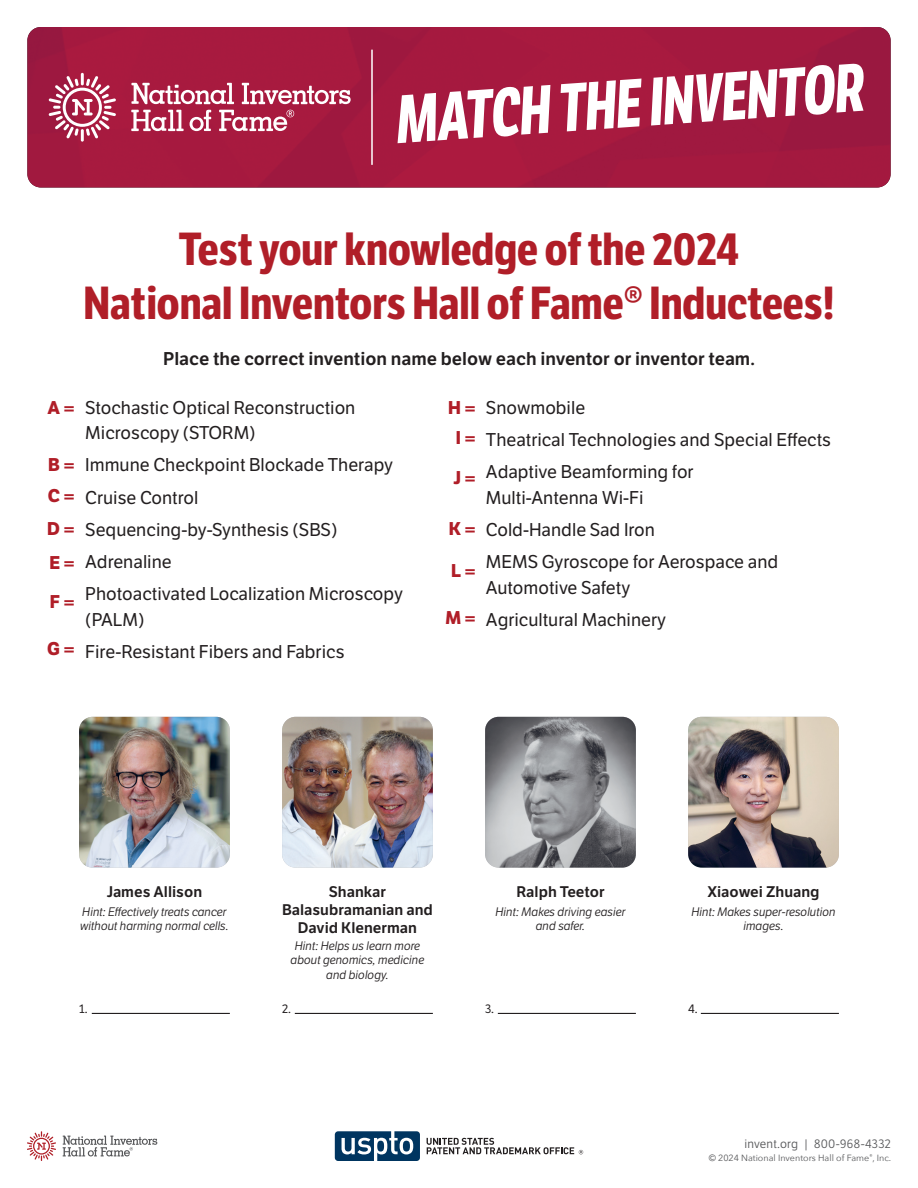
<style>
.page{position:relative;width:918px;height:1188px;background:#fff}
.page>*{position:absolute;margin:0;border:0;box-sizing:border-box;transform-origin:0 0}
.t1{font:700 66px "LFT Etica Compressed";color:#fff}
.t2{font:700 45px/54px "LFT Etica Condensed";color:#b01e28;text-align:center}
.t3{font:18px/32.2px "LFT Etica";color:#231f20}
.t4{font:18px "LFT Etica SB";color:#231f20}
.t5{font:700 18px/32.7px "LFT Etica";color:#b01e28;text-align:justify}
.t6{font:15px/18px "LFT Etica SB";color:#231f20;text-align:center}
.t7{font:italic 12px/14.4px "LFT Etica";color:#231f20;text-align:center}
.t8{font:12px "LFT Etica";letter-spacing:.02em;color:#57585a}
.t9{font:12px "LFT Etica";color:#231f20}
.t10{font:9px "Avenir Next";color:#57585a}
</style>
<div class="page">
<img style="left:27px;top:27px;width:864px;height:161px">
<svg style="left:335px;top:1131px;width:85px;height:30px"></svg>
<svg style="left:427px;top:1138px;width:156px;height:16px"></svg>
<svg style="left:27px;top:1131px;width:29px;height:30px"></svg>
<svg style="left:63px;top:1136px;width:94px;height:20px"></svg>
<svg style="left:131px;top:83px;width:103px;height:21px"></svg>
<svg style="left:242px;top:83px;width:109px;height:21px"></svg>
<svg style="left:49px;top:73px;width:67px;height:69px"></svg>
<svg style="left:131px;top:110px;width:53px;height:21px"></svg>
<svg style="left:190px;top:110px;width:21px;height:21px"></svg>
<svg style="left:219px;top:110px;width:75px;height:21px"></svg>
<hr style="left:371px;top:50px;width:2px;height:115px;background:#fff">
<img style="left:79px;top:717px;width:151px;height:151px">
<img style="left:282px;top:717px;width:151px;height:151px">
<img style="left:485px;top:717px;width:151px;height:151px">
<img style="left:688px;top:717px;width:151px;height:151px">
<hr style="left:295px;top:1013px;width:138px;height:1px;background:#231f20">
<hr style="left:92px;top:1013px;width:138px;height:1px;background:#231f20">
<hr style="left:498px;top:1013px;width:138px;height:1px;background:#231f20">
<hr style="left:701px;top:1013px;width:138px;height:1px;background:#231f20">
<h1 class="t1" style="left:391px;top:81px;width:471px;rotate:-4deg">MATCH THE INVENTOR</h1>
<p class="t5" style="left:47px;top:391px;width:29px">A =</p>
<p class="t5" style="left:47px;top:448px;width:29px">B = C = D = E =</p>
<p class="t5" style="left:50px;top:586px;width:26px">F =</p>
<p class="t5" style="left:47px;top:632px;width:29px">G =</p>
<h2 class="t2" style="left:83px;top:223px;width:753px">Test your knowledge of the 2024<br>National Inventors Hall of Fame® Inductees!</h2>
<p class="t4" style="left:163px;top:348px;width:593px">Place the correct invention name below each inventor or inventor team.</p>
<p class="t3" style="left:85px;top:395px;width:272px;line-height:25.5px">Stochastic Optical Reconstruction<br>Microscopy (STORM)</p>
<p class="t3" style="left:85px;top:449px;width:319px">Immune Checkpoint Blockade Therapy<br>Cruise Control<br>Sequencing-by-Synthesis (SBS)<br>Adrenaline<br>Photoactivated Localization Microscopy</p>
<p class="t3" style="left:85px;top:604px;width:261px">(PALM)<br>Fire-Resistant Fibers and Fabrics</p>
<p class="t3" style="left:486px;top:392px;width:347px">Snowmobile<br>Theatrical Technologies and Special Effects<br>Adaptive Beamforming for</p>
<p class="t3" style="left:486px;top:482px;width:294px">Multi-Antenna Wi-Fi<br>Cold-Handle Sad Iron<br>MEMS Gyroscope for Aerospace and</p>
<p class="t3" style="left:486px;top:572px;width:182px">Automotive Safety<br>Agricultural Machinery</p>
<p class="t5" style="left:448px;top:392px;width:29px;line-height:30.6px;text-align:center">H =<br>I =</p>
<p class="t5" style="left:454px;top:461px;width:24px">J =</p>
<p class="t5" style="left:449px;top:512px;width:28px">K =</p>
<p class="t5" style="left:451px;top:555px;width:26px">L =</p>
<p class="t5" style="left:445px;top:601px;width:32px">M =</p>
<p class="t6" style="left:107px;top:883px;width:97px">James Allison</p>
<p class="t7" style="left:80px;top:905px;width:150px;text-align:left">Hint: Effectively treats cancer without harming normal cells.</p>
<p class="t6" style="left:282px;top:883px;width:152px">Shankar<br>Balasubramanian and<br>David Klenerman</p>
<p class="t6" style="left:516px;top:883px;width:90px">Ralph Teetor</p>
<p class="t6" style="left:707px;top:883px;width:114px">Xiaowei Zhuang</p>
<p class="t7" style="left:495px;top:905px;width:131px">Hint: Makes driving easier and safer.</p>
<p class="t7" style="left:691px;top:905px;width:146px">Hint: Makes super-resolution images.</p>
<p class="t7" style="left:291px;top:939px;width:135px">Hint: Helps us learn more about genomics, medicine and biology.</p>
<p class="t9" style="left:79px;top:1002px;width:10px">1.</p>
<p class="t9" style="left:282px;top:1002px;width:11px">2.</p>
<p class="t9" style="left:485px;top:1002px;width:11px">3.</p>
<p class="t9" style="left:688px;top:1002px;width:11px">4.</p>
<p class="t8" style="left:744px;top:1136px;width:148px">invent.org | 800-968-4332</p>
<p class="t10" style="left:709px;top:1150px;width:184px">© 2024 National Inventors Hall of Fame<sup>®</sup>, Inc.</p>
</div>
